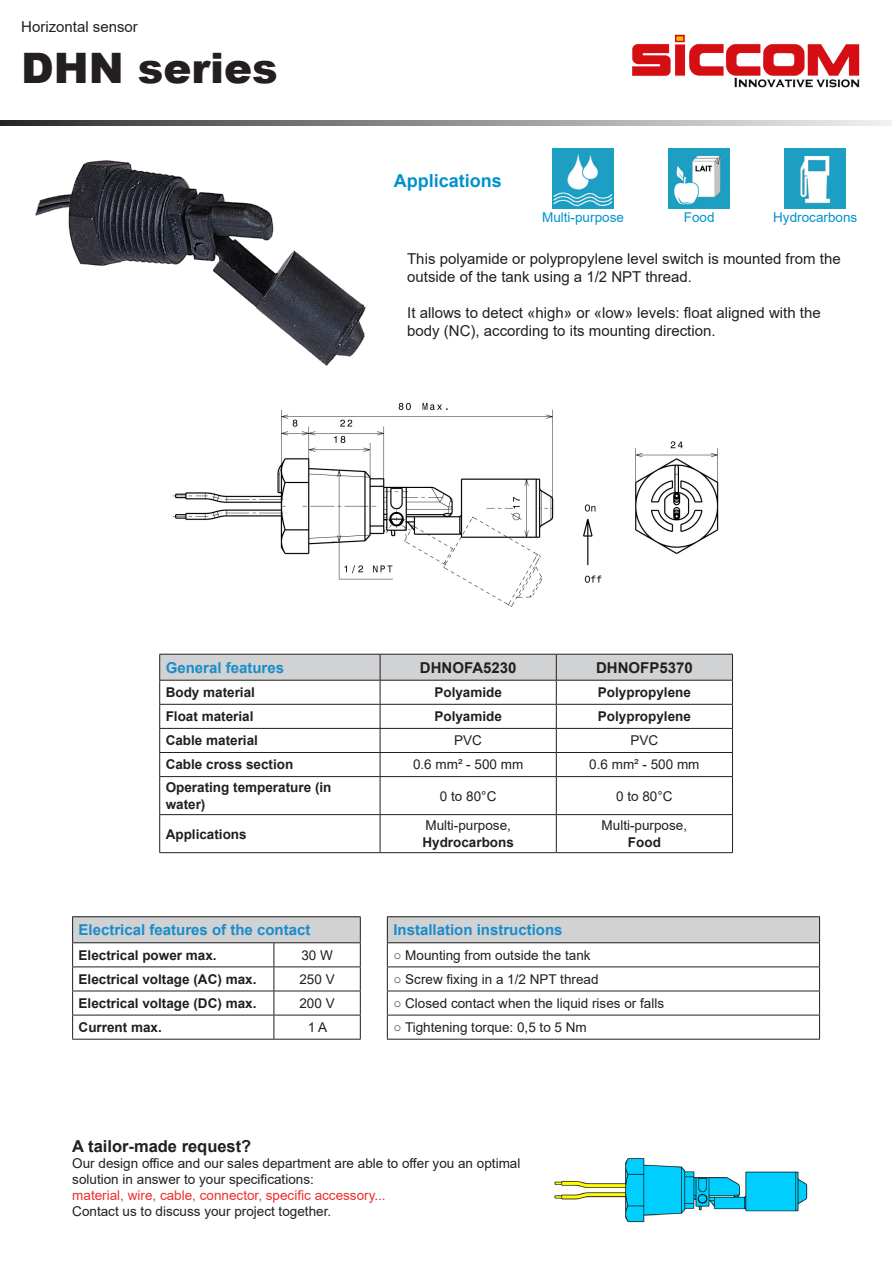
<style>
.page{position:relative;width:893px;height:1263px;background:#fff}
.page>*{position:absolute;margin:0;border:0;box-sizing:border-box;transform-origin:0 0}
.t1{font:900 42px "Arial";color:#231f20}
.t2{font:700 18px "Arial";color:#0092ce}
.t3{font:700 16.5px "Arial";color:#231f20}
.t4{font:15px/18px "Arial";color:#231f20}
.t5{font:700 15px "Arial";color:#1a8cca}
.t6{font:700 15px "Arial";color:#231f20}
.t7{font:13.5px/16.2px "Arial";color:#231f20}
.t8{font:700 13.5px/16.2px "Arial";color:#231f20}
.t9{font:13.5px "Arial";color:#ee2d2d}
.t10{font:13.5px "Arial";color:#0092ce}
</style>
<div class="page">
<svg style="left:0;top:121px;width:892px;height:4px;background:#8e8f91"></svg>
<img style="left:632px;top:34px;width:228px;height:54px">
<img style="left:35px;top:160px;width:331px;height:206px">
<svg style="left:159px;top:654px;width:574px;height:122px"></svg>
<hr style="left:159px;top:776px;width:221px;height:1px;background:#231f20">
<hr style="left:159px;top:777px;width:1px;height:37px;background:#231f20">
<hr style="left:380px;top:776px;width:176px;height:1px;background:#231f20">
<hr style="left:380px;top:777px;width:1px;height:37px;background:#231f20">
<hr style="left:556px;top:776px;width:177px;height:1px;background:#231f20">
<hr style="left:556px;top:777px;width:1px;height:37px;background:#231f20">
<hr style="left:732px;top:777px;width:1px;height:37px;background:#231f20">
<hr style="left:159px;top:814px;width:221px;height:1px;background:#231f20">
<hr style="left:159px;top:815px;width:1px;height:37px;background:#231f20">
<hr style="left:380px;top:814px;width:176px;height:1px;background:#231f20">
<hr style="left:380px;top:815px;width:1px;height:37px;background:#231f20">
<hr style="left:556px;top:814px;width:177px;height:1px;background:#231f20">
<hr style="left:556px;top:815px;width:1px;height:37px;background:#231f20">
<hr style="left:732px;top:815px;width:1px;height:37px;background:#231f20">
<hr style="left:159px;top:852px;width:221px;height:1px;background:#231f20">
<hr style="left:380px;top:852px;width:176px;height:1px;background:#231f20">
<hr style="left:556px;top:852px;width:177px;height:1px;background:#231f20">
<div style="left:73px;top:917px;width:287px;height:26px;background:#d1d2d4"></div>
<hr style="left:72px;top:966px;width:202px;height:1px;background:#231f20">
<hr style="left:274px;top:966px;width:87px;height:1px;background:#231f20">
<hr style="left:72px;top:990px;width:202px;height:1px;background:#231f20">
<hr style="left:274px;top:990px;width:87px;height:1px;background:#231f20">
<hr style="left:72px;top:1015px;width:202px;height:1px;background:#231f20">
<hr style="left:274px;top:1015px;width:87px;height:1px;background:#231f20">
<svg style="left:274px;top:943px;width:1px;height:96px"></svg>
<hr style="left:72px;top:1039px;width:202px;height:1px;background:#231f20">
<hr style="left:274px;top:1039px;width:87px;height:1px;background:#231f20">
<hr style="left:72px;top:916px;width:202px;height:1px;background:#231f20">
<svg style="left:72px;top:917px;width:1px;height:122px"></svg>
<hr style="left:274px;top:916px;width:87px;height:1px;background:#231f20">
<svg style="left:360px;top:917px;width:1px;height:122px"></svg>
<hr style="left:72px;top:942px;width:202px;height:1px;background:#231f20">
<hr style="left:274px;top:942px;width:87px;height:1px;background:#231f20">
<div style="left:387px;top:917px;width:433px;height:26px;background:#d1d2d4"></div>
<hr style="left:387px;top:966px;width:433px;height:1px;background:#231f20">
<hr style="left:387px;top:990px;width:433px;height:1px;background:#231f20">
<hr style="left:387px;top:1015px;width:433px;height:1px;background:#231f20">
<hr style="left:387px;top:1039px;width:433px;height:1px;background:#231f20">
<hr style="left:387px;top:916px;width:433px;height:1px;background:#231f20">
<svg style="left:387px;top:917px;width:1px;height:122px"></svg>
<svg style="left:819px;top:917px;width:1px;height:122px"></svg>
<hr style="left:387px;top:942px;width:433px;height:1px;background:#231f20">
<img style="left:552px;top:149px;width:62px;height:60px">
<img style="left:668px;top:149px;width:62px;height:60px">
<img style="left:785px;top:149px;width:61px;height:60px">
<img style="left:554px;top:1158px;width:254px;height:65px">
<img style="left:172px;top:402px;width:547px;height:205px">
<p class="t4" style="left:21px;top:18px;width:118px">Horizontal sensor</p>
<p class="t1" style="left:21px;top:38px;width:258px">DHN series</p>
<p class="t2" style="left:394px;top:168px;width:110px">Applications</p>
<p class="t10" style="left:542px;top:208px;width:83px">Multi-purpose</p>
<p class="t10" style="left:684px;top:208px;width:32px">Food</p>
<p class="t10" style="left:773px;top:208px;width:86px">Hydrocarbons</p>
<p class="t4" style="left:407px;top:250px;width:435px">This polyamide or polypropylene level switch is mounted from the outside of the tank using a 1/2 NPT thread.</p>
<p class="t4" style="left:407px;top:304px;width:415px">It allows to detect «high» or «low» levels: float aligned with the body (NC), according to its mounting direction.</p>
<p class="t5" style="left:166px;top:657px;width:120px">General features</p>
<p class="t6" style="left:420px;top:657px;width:98px">DHNOFA5230</p>
<p class="t6" style="left:596px;top:657px;width:98px">DHNOFP5370</p>
<p class="t8" style="left:166px;top:684px;width:91px">Body material</p>
<p class="t8" style="left:434px;top:684px;width:69px">Polyamide</p>
<p class="t8" style="left:598px;top:684px;width:95px">Polypropylene</p>
<p class="t8" style="left:166px;top:708px;width:89px">Float material</p>
<p class="t8" style="left:434px;top:708px;width:69px">Polyamide</p>
<p class="t8" style="left:598px;top:708px;width:95px">Polypropylene</p>
<p class="t8" style="left:166px;top:733px;width:94px">Cable material</p>
<p class="t7" style="left:454px;top:732px;width:29px">PVC</p>
<p class="t7" style="left:630px;top:732px;width:29px">PVC</p>
<p class="t8" style="left:166px;top:757px;width:129px">Cable cross section</p>
<p class="t7" style="left:413px;top:756px;width:112px">0.6 mm² - 500 mm</p>
<p class="t7" style="left:589px;top:756px;width:112px">0.6 mm² - 500 mm</p>
<p class="t8" style="left:166px;top:780px;width:167px">Operating temperature (in water)</p>
<p class="t7" style="left:440px;top:788px;width:58px">0 to 80°C</p>
<p class="t7" style="left:616px;top:788px;width:58px">0 to 80°C</p>
<p class="t8" style="left:166px;top:826px;width:83px">Applications</p>
<p class="t7" style="left:425px;top:817px;width:87px">Multi-purpose,</p>
<p class="t8" style="left:422px;top:834px;width:93px">Hydrocarbons</p>
<p class="t7" style="left:602px;top:817px;width:87px">Multi-purpose,</p>
<p class="t8" style="left:628px;top:834px;width:34px">Food</p>
<p class="t5" style="left:79px;top:919px;width:233px">Electrical features of the contact</p>
<p class="t8" style="left:79px;top:947px;width:140px">Electrical power max.</p>
<p class="t7" style="left:301px;top:947px;width:33px">30 W</p>
<p class="t8" style="left:79px;top:971px;width:179px">Electrical voltage (AC) max.</p>
<p class="t7" style="left:299px;top:971px;width:37px">250 V</p>
<p class="t8" style="left:79px;top:995px;width:179px">Electrical voltage (DC) max.</p>
<p class="t7" style="left:299px;top:995px;width:37px">200 V</p>
<p class="t8" style="left:79px;top:1019px;width:85px">Current max.</p>
<p class="t7" style="left:308px;top:1019px;width:21px">1 A</p>
<p class="t5" style="left:393px;top:919px;width:171px">Installation instructions</p>
<p class="t7" style="left:393px;top:947px;width:199px">○ Mounting from outside the tank</p>
<p class="t7" style="left:393px;top:971px;width:207px">○ Screw fixing in a 1/2 NPT thread</p>
<p class="t7" style="left:393px;top:995px;width:272px">○ Closed contact when the liquid rises or falls</p>
<p class="t7" style="left:393px;top:1019px;width:195px">○ Tightening torque: 0,5 to 5 Nm</p>
<p class="t3" style="left:72px;top:1134px;width:181px">A tailor-made request?</p>
<p class="t7" style="left:72px;top:1155px;width:450px">Our design office and our sales department are able to offer you an optimal solution in answer to your specifications:</p>
<p class="t9" style="left:72px;top:1186px;width:315px">material, wire, cable, connector, specific accessory...</p>
<p class="t7" style="left:72px;top:1203px;width:260px">Contact us to discuss your project together.</p>
</div>
